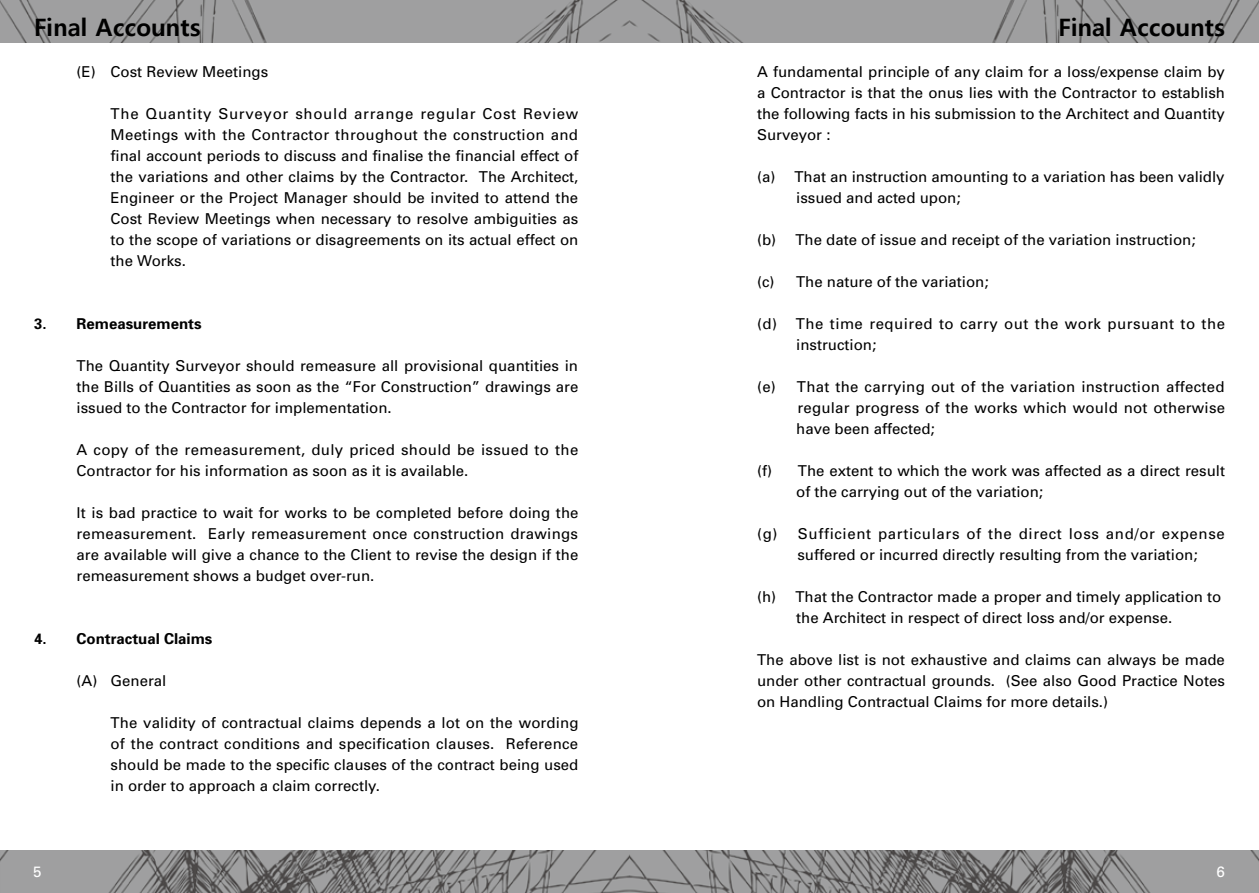
<style>
.page{position:relative;width:1259px;height:893px;background:#fff}
.page>*{position:absolute;margin:0;border:0;box-sizing:border-box;transform-origin:0 0}
.t1{font:700 24px "Malgun Gothic";color:#000}
.t2{font:15px/21px "Univers";color:#000;text-align:justify}
.t3{font:15px/21px "Univers";letter-spacing:.02em;color:#000}
.t4{font:15px/21px "Univers";letter-spacing:.03em;color:#000}
.t5{font:700 15px "Univers";color:#000}
.t6{font:15px "Univers";color:#fff}
</style>
<div class="page">
<img style="left:0;top:0;width:1259px;height:43px">
<img style="left:0;top:850px;width:1259px;height:43px">
<h1 class="t1" style="left:34px;top:13px;width:168px">Final Accounts</h1>
<h1 class="t1" style="left:1058px;top:13px;width:168px">Final Accounts</h1>
<p class="t5" style="left:34px;top:314px;width:14px">3.</p>
<p class="t5" style="left:34px;top:629px;width:14px">4.</p>
<p class="t2" style="left:77px;top:61px;width:193px">(E) Cost Review Meetings</p>
<p class="t2" style="left:111px;top:103px;width:469px">The Quantity Surveyor should arrange regular Cost Review Meetings with the Contractor throughout the construction and final account periods to discuss and finalise the financial effect of the variations and other claims by the Contractor. The Architect, Engineer or the Project Manager should be invited to attend the Cost Review Meetings when necessary to resolve ambiguities as to the scope of variations or disagreements on its actual effect on the Works.</p>
<p class="t5" style="left:77px;top:314px;width:127px">Remeasurements</p>
<p class="t2" style="left:77px;top:355px;width:503px">The Quantity Surveyor should remeasure all provisional quantities in the Bills of Quantities as soon as the “For Construction” drawings are issued to the Contractor for implementation.</p>
<p class="t3" style="left:77px;top:439px;width:503px">A copy of the remeasurement, duly priced should be issued to the<br>Contractor for his information as soon as it is available.</p>
<p class="t2" style="left:77px;top:502px;width:503px">It is bad practice to wait for works to be completed before doing the remeasurement. Early remeasurement once construction drawings are available will give a chance to the Client to revise the design if the remeasurement shows a budget over-run.</p>
<p class="t5" style="left:77px;top:629px;width:137px">Contractual Claims</p>
<p class="t2" style="left:77px;top:670px;width:91px">(A) General</p>
<p class="t2" style="left:111px;top:712px;width:469px">The validity of contractual claims depends a lot on the wording of the contract conditions and specification clauses. Reference should be made to the specific clauses of the contract being used in order to approach a claim correctly.</p>
<p class="t2" style="left:757px;top:61px;width:469px">A fundamental principle of any claim for a loss/expense claim by a Contractor is that the onus lies with the Contractor to establish the following facts in his submission to the Architect and Quantity Surveyor :</p>
<p class="t2" style="left:796px;top:166px;width:430px;text-indent:-39px">(a) That an instruction amounting to a variation has been validly issued and acted upon;</p>
<p class="t2" style="left:757px;top:229px;width:440px">(b) The date of issue and receipt of the variation instruction;</p>
<p class="t2" style="left:757px;top:271px;width:233px">(c) The nature of the variation;</p>
<p class="t4" style="left:796px;top:313px;width:430px;text-indent:-39px">(d) The time required to carry out the work pursuant to the instruction;</p>
<p class="t2" style="left:796px;top:376px;width:430px;text-indent:-39px">(e) That the carrying out of the variation instruction affected regular progress of the works which would not otherwise have been affected;</p>
<p class="t2" style="left:796px;top:460px;width:430px;text-indent:-39px">(f) The extent to which the work was affected as a direct result of the carrying out of the variation;</p>
<p class="t2" style="left:797px;top:523px;width:429px;text-indent:-40px">(g) Sufficient particulars of the direct loss and/or expense suffered or incurred directly resulting from the variation;</p>
<p class="t2" style="left:796px;top:586px;width:427px;text-indent:-39px">(h) That the Contractor made a proper and timely application to the Architect in respect of direct loss and/or expense.</p>
<p class="t2" style="left:757px;top:649px;width:469px">The above list is not exhaustive and claims can always be made under other contractual grounds. (See also Good Practice Notes on Handling Contractual Claims for more details.)</p>
<p class="t6" style="left:33px;top:862px;width:10px">5</p>
<p class="t6" style="left:1216px;top:862px;width:10px">6</p>
</div>
